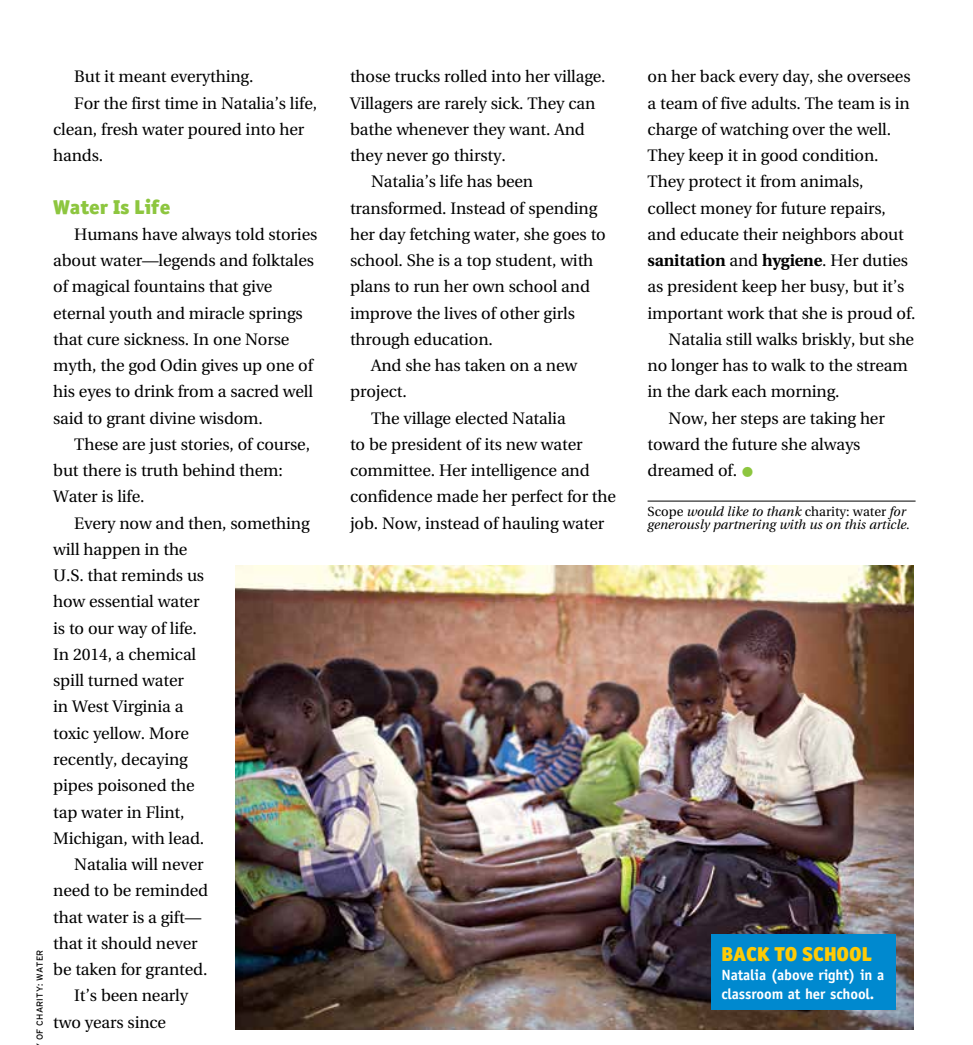
<style>
.page{position:relative;width:973px;height:1045px;background:#fff}
.page>*{position:absolute;margin:0;border:0;box-sizing:border-box;transform-origin:0 0}
.TEXT_-_Regular__FL{font:900 20.12px "Officina San ITC";color:#ffcb05}
.t1{font:900 20.12px "Officina San ITC";color:#8dc63f}
.t2{font:16.62px/26.2px "Utopia";letter-spacing:-.01em;color:#000}
.TEXT_-_Regular__FL-2{font:700 14.88px/19.2px "Officina Sans";letter-spacing:-.01em;color:#fff}
.t3{font:italic 13.12px/13.1px "Utopia";color:#000}
.PHOTO_CREDIT{font:8.75px "Interstate";letter-spacing:.02em;color:#000}
.s1{font-weight:700}
.s2{font-size:31.5px;color:#8dc63f}
.s3{font-style:normal}
</style>
<div class="page">
<hr style="left:648px;top:500px;width:267px;height:1px;background:#000">
<img style="left:235px;top:565px;width:679px;height:464px">
<div style="left:711px;top:934px;width:185px;height:76px;background:#0089cf"></div>
<p class="t2" style="left:74px;top:64px;width:181px">But it meant everything.</p>
<p class="t2" style="left:53px;top:90px;width:265px;text-indent:21px">For the first time in Natalia’s life, clean, fresh water poured into her hands.</p>
<p class="t1" style="left:53px;top:193px;width:119px">Water Is Life</p>
<p class="t2" style="left:53px;top:221px;width:266px;text-indent:21px">Humans have always told stories about water—legends and folktales of magical fountains that give eternal youth and miracle springs that cure sickness. In one Norse myth, the god Odin gives up one of his eyes to drink from a sacred well said to grant divine wisdom.</p>
<p class="t2" style="left:53px;top:431px;width:258px;text-indent:21px">These are just stories, of course, but there is truth behind them:<br>Water is life.</p>
<p class="t2" style="left:53px;top:510px;width:258px;text-indent:21px">Every now and then, something will happen in the<br>U.S. that reminds us<br>how essential water<br>is to our way of life.<br>In 2014, a chemical<br>spill turned water<br>in West Virginia a<br>toxic yellow. More<br>recently, decaying<br>pipes poisoned the<br>tap water in Flint,<br>Michigan, with lead.</p>
<p class="t2" style="left:53px;top:851px;width:156px;text-indent:21px">Natalia will never need to be reminded that water is a gift— that it should never be taken for granted.</p>
<p class="t2" style="left:53px;top:983px;width:136px;text-indent:21px">It’s been nearly two years since</p>
<p class="t2" style="left:350px;top:64px;width:257px">those trucks rolled into her village.<br>Villagers are rarely sick. They can bathe whenever they want. And they never go thirsty.</p>
<p class="t2" style="left:350px;top:169px;width:257px;text-indent:21px">Natalia’s life has been transformed. Instead of spending her day fetching water, she goes to school. She is a top student, with plans to run her own school and improve the lives of other girls through education.</p>
<p class="t2" style="left:350px;top:353px;width:229px;text-indent:21px">And she has taken on a new project.</p>
<p class="t2" style="left:350px;top:405px;width:268px;text-indent:21px">The village elected Natalia<br>to be president of its new water committee. Her intelligence and confidence made her perfect for the job. Now, instead of hauling water</p>
<p class="t2" style="left:648px;top:64px;width:269px">on her back every day, she oversees a team of five adults. The team is in charge of watching over the well.<br>They keep it in good condition.<br>They protect it from animals, collect money for future repairs, and educate their neighbors about <span class="s1">sanitation</span> and <span class="s1">hygiene</span>. Her duties as president keep her busy, but it’s important work that she is proud of.</p>
<p class="t2" style="left:648px;top:326px;width:268px;text-indent:21px">Natalia still walks briskly, but she no longer has to walk to the stream in the dark each morning.</p>
<p class="t2" style="left:648px;top:405px;width:239px;text-indent:21px">Now, her steps are taking her toward the future she always dreamed of. <span class="s2">•</span></p>
<p class="t3" style="left:648px;top:505px;width:264px"><span class="s3">Scope</span> would like to thank <span class="s3">charity: water</span> for generously partnering with us on this article.</p>
<p class="PHOTO_CREDIT" style="left:35px;top:1040px;width:92px;rotate:-90deg">OF CHARITY: WATER</p>
<p class="TEXT_-_Regular__FL" style="left:721px;top:941px;width:152px">BACK TO SCHOOL</p>
<p class="TEXT_-_Regular__FL-2" style="left:721px;top:965px;width:164px">Natalia (above right) in a classroom at her school.</p>
</div>
